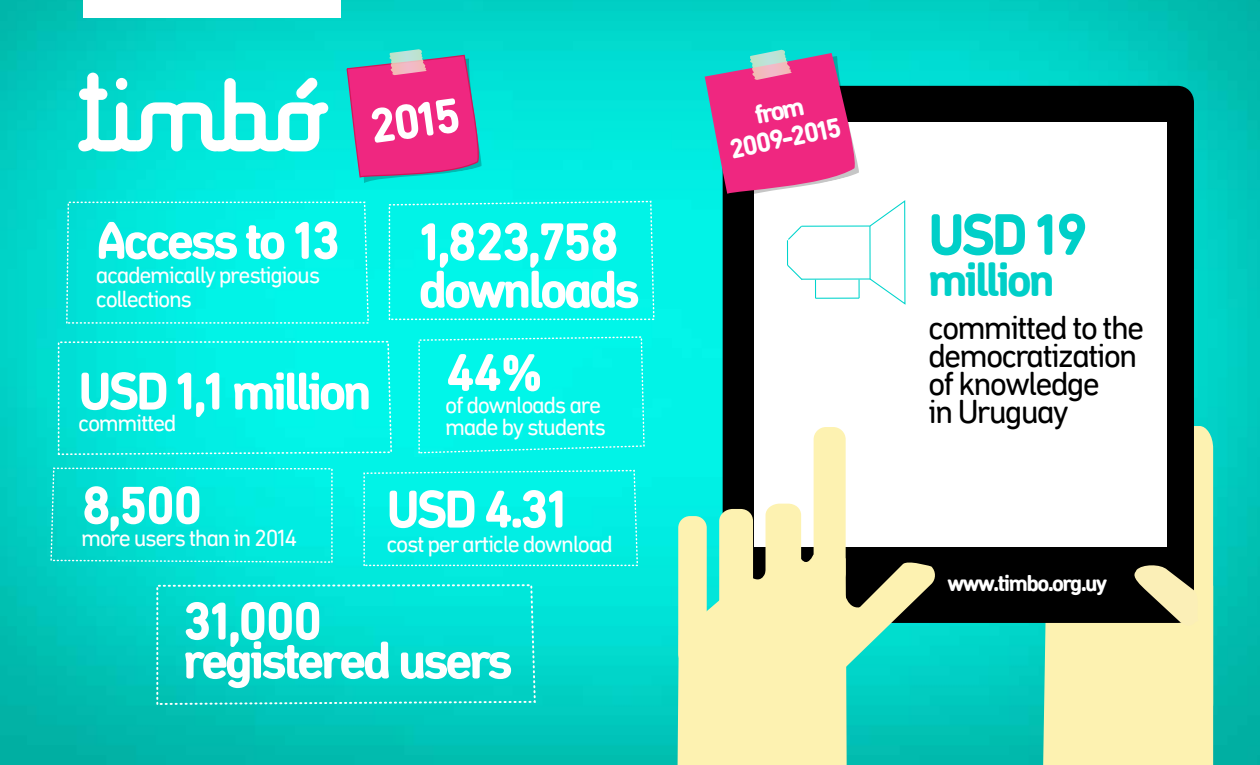
<style>
.page{position:relative;width:1260px;height:765px;background:#fff}
.page>*{position:absolute;margin:0;border:0;box-sizing:border-box;transform-origin:0 0}
.t1{font:700 59.75px "Aniifont";color:#00cfc8}
.t2{font:700 54.25px/39px "Aniifont";letter-spacing:-.06em;color:#fff}
.t3{font:700 49.62px "Aniifont";color:#fff}
.t4{font:700 49.25px "Aniifont";letter-spacing:-.06em;color:#00cfc8}
.t5{font:33.75px/28px "aniifont";letter-spacing:-.06em;color:#000}
.t6{font:700 27.88px/28.5px "Aniifont";color:#fff;text-align:center}
.t7{font:23.75px/24.1px "aniifont";letter-spacing:-.06em;color:#fff}
.t8{font:700 23.75px "Aniifont";letter-spacing:-.06em;color:#fff}
</style>
<div class="page">
<img style="left:0;top:0;width:1260px;height:765px">
<div style="left:83px;top:0;width:258px;height:18px;background:#fff"></div>
<div style="left:723px;top:86px;width:471px;height:537px;background:#000;border-radius:17px"></div>
<div style="left:754px;top:122px;width:413px;height:425px;background:#fff"></div>
<div style="left:814px;top:427px;width:32px;height:159px;background:#fdf2b1;border-radius:12px"></div>
<svg style="left:677px;top:504px;width:259px;height:261px"></svg>
<svg style="left:1043px;top:426px;width:170px;height:339px"></svg>
<svg style="left:78px;top:73px;width:250px;height:78px"></svg>
<svg style="left:65px;top:201px;width:305px;height:123px;background:#05eee2"></svg>
<div style="left:388px;top:200px;width:267px;height:121px;background:#01f5e9"></div>
<div style="left:418px;top:336px;width:228px;height:118px;background:#00f6e9"></div>
<svg style="left:50px;top:467px;width:283px;height:97px;background:#05e4d8"></svg>
<svg style="left:155px;top:583px;width:382px;height:123px;background:#06d8cc"></svg>
<svg style="left:57px;top:340px;width:336px;height:116px;background:#05eee2"></svg>
<div style="left:363px;top:469px;width:276px;height:98px;background:#01f0e4"></div>
<svg style="left:346px;top:49px;width:136px;height:134px;background:#b45996"></svg>
<svg style="left:705px;top:50px;width:201px;height:256px"></svg>
<h2 class="t2" style="left:96px;top:221px;width:247px">Access to 13</h2>
<p class="t7" style="left:96px;top:263px;width:226px">academically prestigious collections</p>
<h3 class="t3" style="left:365px;top:97px;width:94px;rotate:-8deg">2015</h3>
<p class="t6" style="left:721px;top:108px;width:116px;rotate:-12deg">from<br>2009-2015</p>
<h2 class="t2" style="left:419px;top:218px;width:222px;line-height:47.4px">1,823,758 downloads</h2>
<h1 class="t1" style="left:928px;top:198px;width:162px">USD 19</h1>
<h3 class="t4" style="left:928px;top:249px;width:128px">million</h3>
<h2 class="t2" style="left:78px;top:371px;width:295px">USD 1,1 million</h2>
<p class="t7" style="left:78px;top:411px;width:100px">committed</p>
<h2 class="t2" style="left:81px;top:486px;width:124px">8,500</h2>
<p class="t7" style="left:81px;top:526px;width:218px">more users than in 2014</p>
<h2 class="t2" style="left:445px;top:353px;width:100px">44%</h2>
<p class="t7" style="left:445px;top:393px;width:162px;line-height:21.9px">of downloads are made by students</p>
<h2 class="t2" style="left:386px;top:489px;width:184px">USD 4.31</h2>
<p class="t7" style="left:386px;top:532px;width:228px">cost per article download</p>
<h2 class="t2" style="left:183px;top:601px;width:331px">31,000 registered users</h2>
<h3 class="t5" style="left:928px;top:313px;width:218px">committed to the democratization of knowledge<br>in Uruguay</h3>
<p class="t8" style="left:948px;top:569px;width:161px">www.timbo.org.uy</p>
</div>
